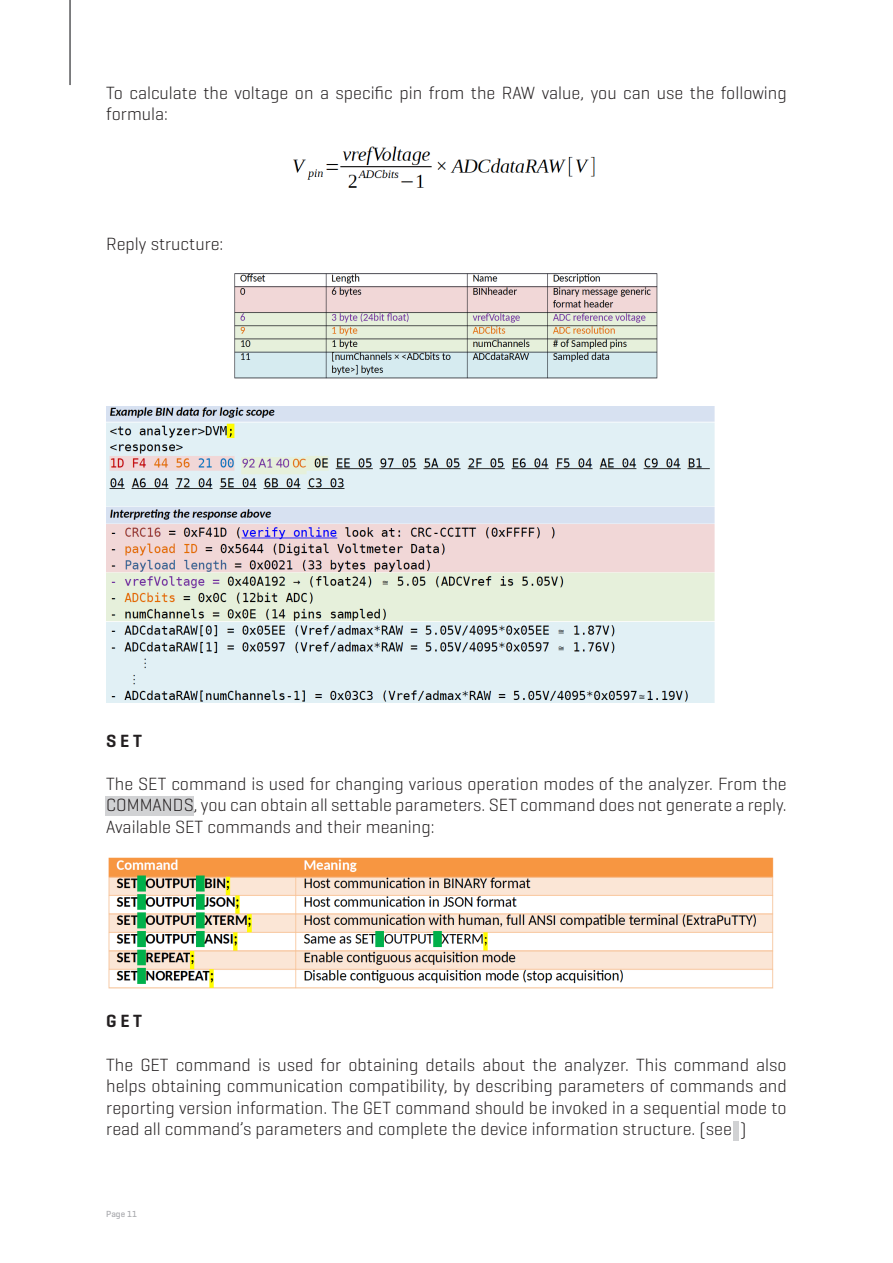
<style>
.page{position:relative;width:893px;height:1263px;background:#fff}
.page>*{position:absolute;margin:0;border:0;box-sizing:border-box;transform-origin:0 0}
.t1{font:300 18px/21.6px "Geogrotesque";color:#231f20}
.t2{font:600 18px "Geogrotesque";letter-spacing:.2em;color:#231f20}
.t3{font:500 9px "Geogrotesque";color:#a8a9ad}
</style>
<div class="page">
<hr style="left:69px;top:0;width:2px;height:85px;background:#57585a">
<div style="left:105px;top:796px;width:88px;height:19px;background:#d1d2d4"></div>
<img style="left:234px;top:273px;width:424px;height:106px">
<img style="left:108px;top:857px;width:666px;height:132px">
<img style="left:106px;top:407px;width:608px;height:295px">
<img style="left:293px;top:146px;width:302px;height:42px">
<div style="left:733px;top:1121px;width:6px;height:20px;background:#d1d2d4"></div>
<p class="t1" style="left:106px;top:81px;width:682px">To calculate the voltage on a specific pin from the RAW value, you can use the following formula:</p>
<p class="t1" style="left:106px;top:232px;width:119px">Reply structure:</p>
<p class="t2" style="left:106px;top:729px;width:37px">SET</p>
<p class="t1" style="left:106px;top:772px;width:682px">The SET command is used for changing various operation modes of the analyzer. From the<br>COMMANDS, you can obtain all settable parameters. SET command does not generate a reply.</p>
<p class="t1" style="left:106px;top:815px;width:330px">Available SET commands and their meaning:</p>
<p class="t2" style="left:106px;top:1010px;width:37px">GET</p>
<p class="t1" style="left:106px;top:1053px;width:682px;text-align:justify">The GET command is used for obtaining details about the analyzer. This command also helps obtaining communication compatibility, by describing parameters of commands and reporting version information. The GET command should be invoked in a sequential mode to read all command’s parameters and complete the device information structure. (see )</p>
<p class="t3" style="left:106px;top:1209px;width:32px">Page 11</p>
</div>
